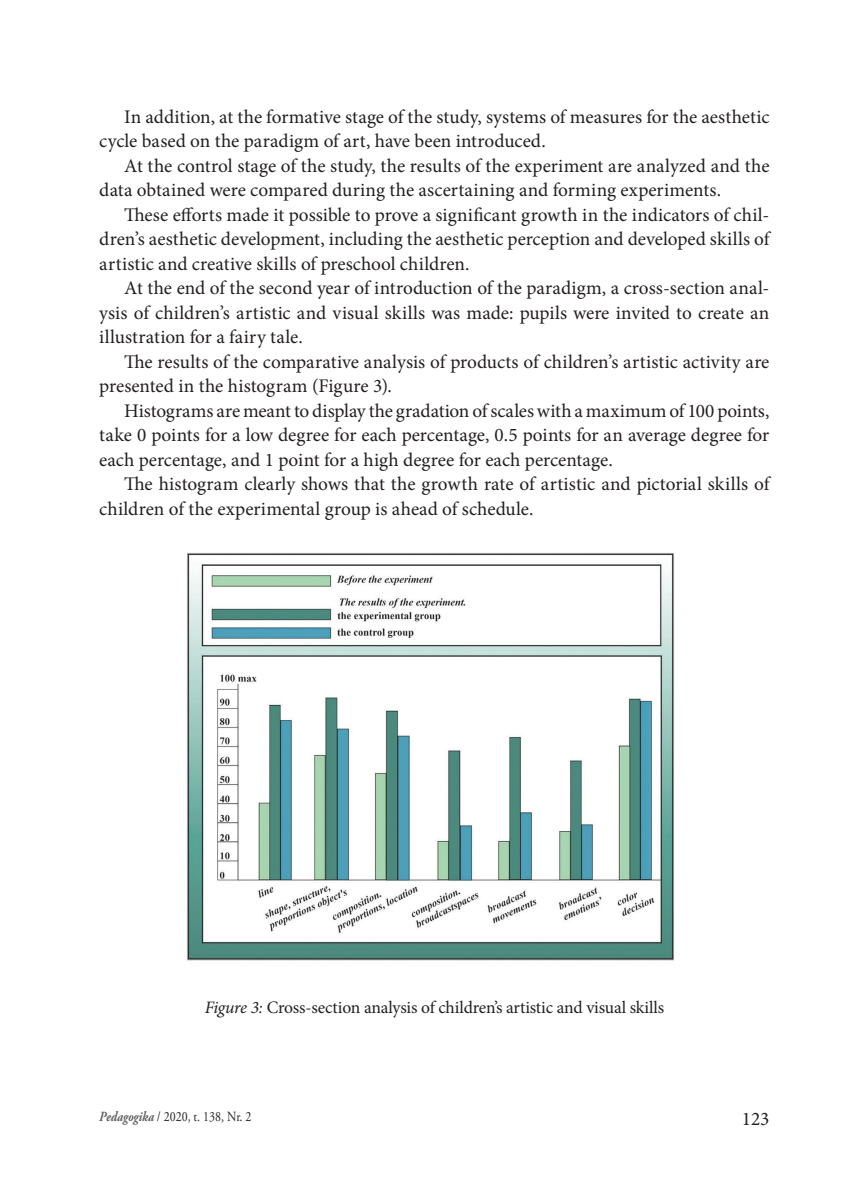
<style>
.page{position:relative;width:844px;height:1191px;background:#fff}
.page>*{position:absolute;margin:0;border:0;box-sizing:border-box;transform-origin:0 0}
.t1{font:19.25px/24.5px "Minion Pro";letter-spacing:.005em;color:#231f20}
.t2{font:17.5px "Minion Pro";letter-spacing:-.01em;color:#231f20}
.t3{font:14px "Adobe Garamond Pro";color:#231f20;scale:.85 1}
.s1{font-style:italic}
.s2{font-weight:700;font-style:italic;color:#636366}
</style>
<div class="page">
<img style="left:186px;top:553px;width:488px;height:408px">
<p class="t1" style="left:99px;top:104px;width:671px;text-indent:25px">In addition, at the formative stage of the study, systems of measures for the aesthetic cycle based on the paradigm of art, have been introduced.</p>
<p class="t1" style="left:99px;top:153px;width:671px;text-indent:25px">At the control stage of the study, the results of the experiment are analyzed and the data obtained were compared during the ascertaining and forming experiments.</p>
<p class="t1" style="left:99px;top:202px;width:671px;text-align:justify;text-indent:25px">These efforts made it possible to prove a significant growth in the indicators of chil&shy;dren’s aesthetic development, including the aesthetic perception and developed skills of artistic and creative skills of preschool children.</p>
<p class="t1" style="left:99px;top:276px;width:671px;text-align:justify;text-indent:25px">At the end of the second year of introduction of the paradigm, a cross-section anal&shy;ysis of children’s artistic and visual skills was made: pupils were invited to create an illustration for a fairy tale.</p>
<p class="t1" style="left:99px;top:349px;width:671px;text-indent:25px">The results of the comparative analysis of products of children’s artistic activity are presented in the histogram (Figure 3).</p>
<p class="t1" style="left:99px;top:398px;width:671px;text-align:justify;text-indent:25px">Histograms are meant to display the gradation of scales with a maximum of 100 points, take 0 points for a low degree for each percentage, 0.5 points for an average degree for each percentage, and 1 point for a high degree for each percentage.</p>
<p class="t1" style="left:99px;top:472px;width:671px;text-indent:25px">The histogram clearly shows that the growth rate of artistic and pictorial skills of children of the experimental group is ahead of schedule.</p>
<p class="t2" style="left:205px;top:995px;width:461px"><span class="s1">Figure 3:</span> Cross-section analysis of children’s artistic and visual skills</p>
<p class="t3" style="left:99px;top:1108px;width:180px"><span class="s2">Pedagogika</span> / 2020, t. 138, Nr. 2</p>
<p class="t1" style="left:741px;top:1107px;width:29px">123</p>
</div>
